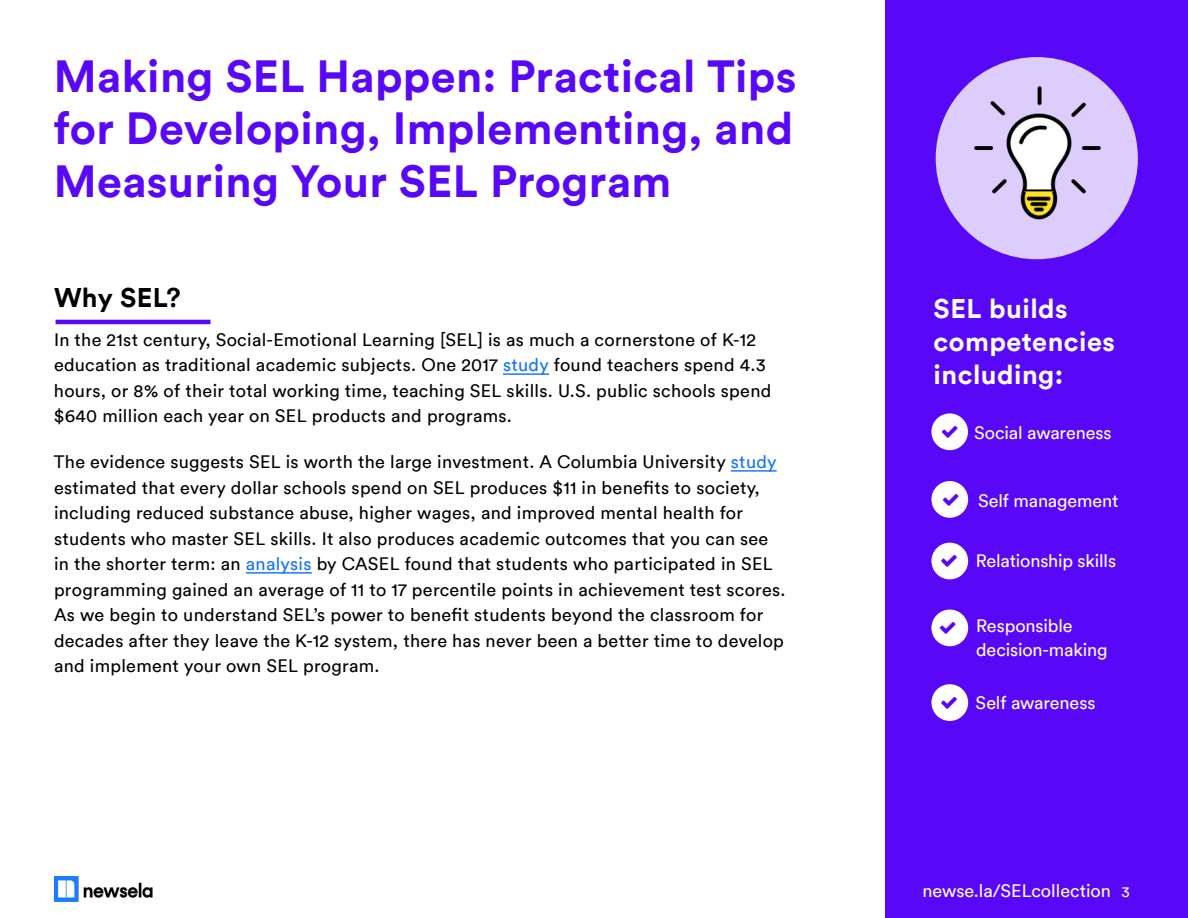
<style>
.page{position:relative;width:1188px;height:918px;background:#fff}
.page>*{position:absolute;margin:0;border:0;box-sizing:border-box;transform-origin:0 0}
.t1{font:700 45px/52.5px "Circular";letter-spacing:.01em;color:#5908f7;text-align:justify}
.t2{font:700 27px/33px "Circular";letter-spacing:.015em;color:#fff}
.t3{font:700 27px "Circular";letter-spacing:.01em;color:#000}
.t4{font:18px/25.5px "Circular";letter-spacing:.015em;color:#000}
.t5{font:18px/24px "Circular";letter-spacing:-.005em;color:#fff}
.s1{color:#1273fa}
.s2{font-size:15px}
</style>
<div class="page">
<img style="left:54px;top:877px;width:99px;height:24px">
<hr style="left:503px;top:373px;width:46px;height:2px;background:#1273fa">
<hr style="left:731px;top:470px;width:46px;height:2px;background:#1273fa">
<hr style="left:246px;top:572px;width:66px;height:2px;background:#1273fa">
<div style="left:886px;top:0;width:302px;height:918px;background:#5908f7"></div>
<div style="left:931px;top:413px;width:37px;height:37px;background:#fff;border-radius:50%"></div>
<div style="left:931px;top:481px;width:37px;height:37px;background:#fff;border-radius:50%"></div>
<div style="left:931px;top:543px;width:37px;height:36px;background:#fff;border-radius:50%"></div>
<div style="left:931px;top:684px;width:37px;height:37px;background:#fff;border-radius:50%"></div>
<div style="left:931px;top:610px;width:37px;height:36px;background:#fff;border-radius:50%"></div>
<div style="left:936px;top:57px;width:202px;height:202px;background:#ddcdfd;border-radius:50%"></div>
<img style="left:949px;top:73px;width:176px;height:175px">
<hr style="left:56px;top:320px;width:155px;height:4px;background:#5908f7">
<h1 class="t1" style="left:54px;top:49px;width:744px">Making SEL Happen: Practical Tips for Developing, Implementing, and Measuring Your SEL Program</h1>
<h2 class="t3" style="left:54px;top:280px;width:128px">Why SEL?</h2>
<p class="t4" style="left:54px;top:327px;width:719px">In the 21st century, Social-Emotional Learning [SEL] is as much a cornerstone of K-12 education as traditional academic subjects. One 2017 <span class="s1">study</span> found teachers spend 4.3 hours, or 8% of their total working time, teaching SEL skills. U.S. public schools spend $640 million each year on SEL products and programs.</p>
<p class="t4" style="left:54px;top:449px;width:733px">The evidence suggests SEL is worth the large investment. A Columbia University <span class="s1">study </span>estimated that every dollar schools spend on SEL produces $11 in benefits to society, including reduced substance abuse, higher wages, and improved mental health for students who master SEL skills. It also produces academic outcomes that you can see in the shorter term: an <span class="s1">analysis</span> by CASEL found that students who participated in SEL programming gained an average of 11 to 17 percentile points in achievement test scores.<br>As we begin to understand SEL’s power to benefit students beyond the classroom for decades after they leave the K-12 system, there has never been a better time to develop and implement your own SEL program.</p>
<h2 class="t2" style="left:934px;top:291px;width:183px">SEL builds competencies including:</h2>
<p class="t5" style="left:974px;top:421px;width:139px">Social awareness</p>
<p class="t5" style="left:978px;top:488px;width:142px">Self management</p>
<p class="t5" style="left:976px;top:548px;width:142px">Relationship skills</p>
<p class="t5" style="left:976px;top:614px;width:133px">Responsible decision-making</p>
<p class="t5" style="left:976px;top:690px;width:121px">Self awareness</p>
<p class="t5" style="left:922px;top:879px;width:209px">newse.la/SELcollection <span class="s2">3</span></p>
</div>
